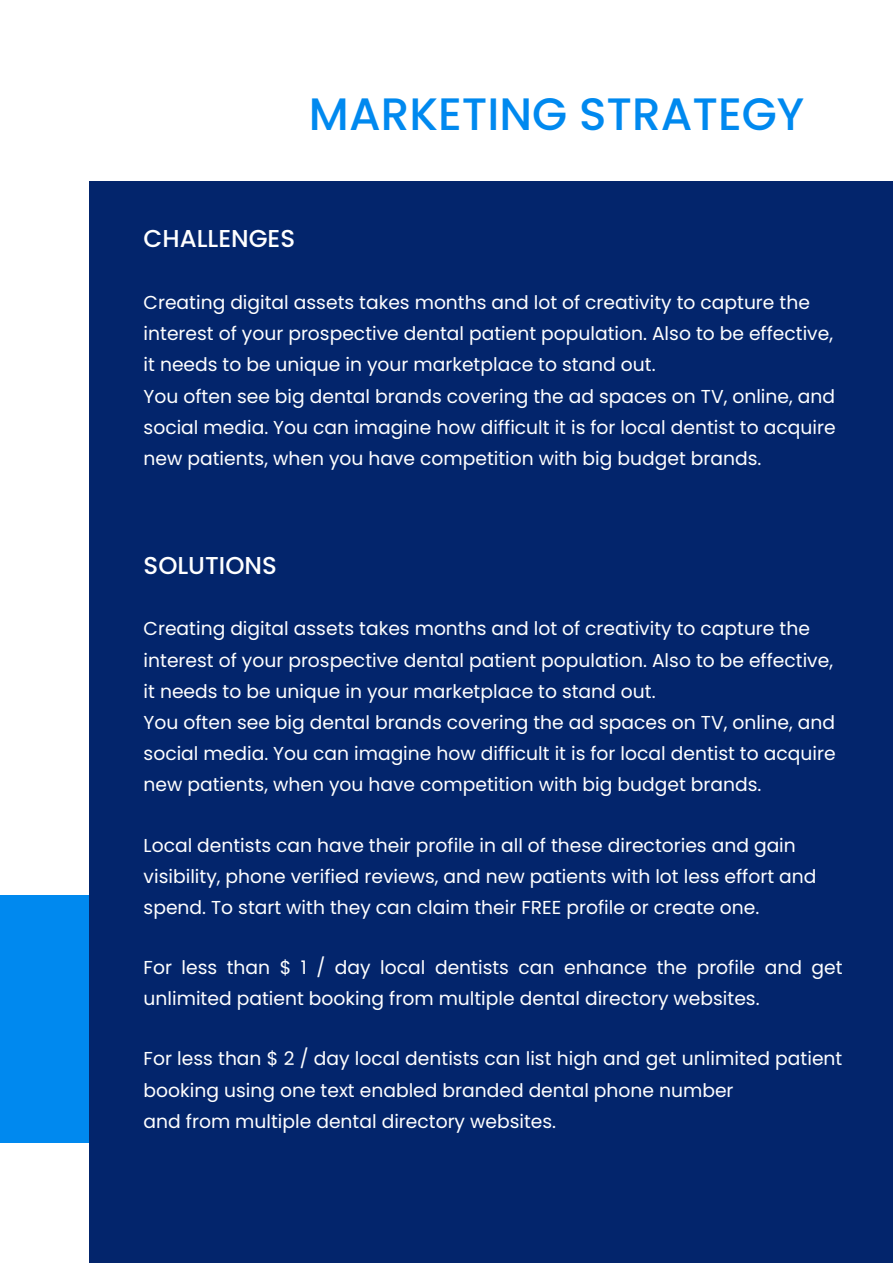
<style>
.page{position:relative;width:893px;height:1264px;background:#fff}
.page>*{position:absolute;margin:0;border:0;box-sizing:border-box;transform-origin:0 0}
.t1{font:500 45.45px "Poppins";color:#0089ef}
.t2{font:500 24.45px "Poppins";color:#fff}
.t3{font:18.75px/31.2px "Poppins";color:#fff}
</style>
<div class="page">
<div style="left:0;top:894px;width:892px;height:248px;background:#0089ef"></div>
<div style="left:89px;top:182px;width:803px;height:1080px;background:#03256c"></div>
<p class="t1" style="left:309px;top:82px;width:497px">MARKETING STRATEGY</p>
<p class="t2" style="left:144px;top:221px;width:153px">CHALLENGES</p>
<p class="t3" style="left:144px;top:287px;width:667px">Creating digital assets takes months and lot of creativity to capture the</p>
<p class="t3" style="left:144px;top:318px;width:691px">interest of your prospective dental patient population. Also to be effective,</p>
<p class="t3" style="left:144px;top:349px;width:513px">it needs to be unique in your marketplace to stand out.</p>
<p class="t3" style="left:144px;top:380px;width:693px">You often see big dental brands covering the ad spaces on TV, online, and</p>
<p class="t3" style="left:144px;top:411px;width:693px">social media. You can imagine how difficult it is for local dentist to acquire</p>
<p class="t3" style="left:144px;top:443px;width:619px">new patients, when you have competition with big budget brands.</p>
<p class="t2" style="left:144px;top:548px;width:135px">SOLUTIONS</p>
<p class="t3" style="left:144px;top:613px;width:667px">Creating digital assets takes months and lot of creativity to capture the</p>
<p class="t3" style="left:144px;top:644px;width:691px">interest of your prospective dental patient population. Also to be effective,</p>
<p class="t3" style="left:144px;top:675px;width:513px">it needs to be unique in your marketplace to stand out.</p>
<p class="t3" style="left:144px;top:706px;width:693px">You often see big dental brands covering the ad spaces on TV, online, and</p>
<p class="t3" style="left:144px;top:738px;width:693px">social media. You can imagine how difficult it is for local dentist to acquire</p>
<p class="t3" style="left:144px;top:769px;width:619px">new patients, when you have competition with big budget brands.</p>
<p class="t3" style="left:144px;top:829px;width:653px">Local dentists can have their profile in all of these directories and gain</p>
<p class="t3" style="left:144px;top:860px;width:674px">visibility, phone verified reviews, and new patients with lot less effort and</p>
<p class="t3" style="left:144px;top:891px;width:617px">spend. To start with they can claim their FREE profile or create one.</p>
<p class="t3" style="left:144px;top:951px;width:700px">For less than $ 1 / day local dentists can enhance the profile and get unlimited patient booking from multiple dental directory websites.</p>
<p class="t3" style="left:144px;top:1043px;width:700px">For less than $ 2 / day local dentists can list high and get unlimited patient booking using one text enabled branded dental phone number</p>
<p class="t3" style="left:144px;top:1105px;width:414px">and from multiple dental directory websites.</p>
</div>
